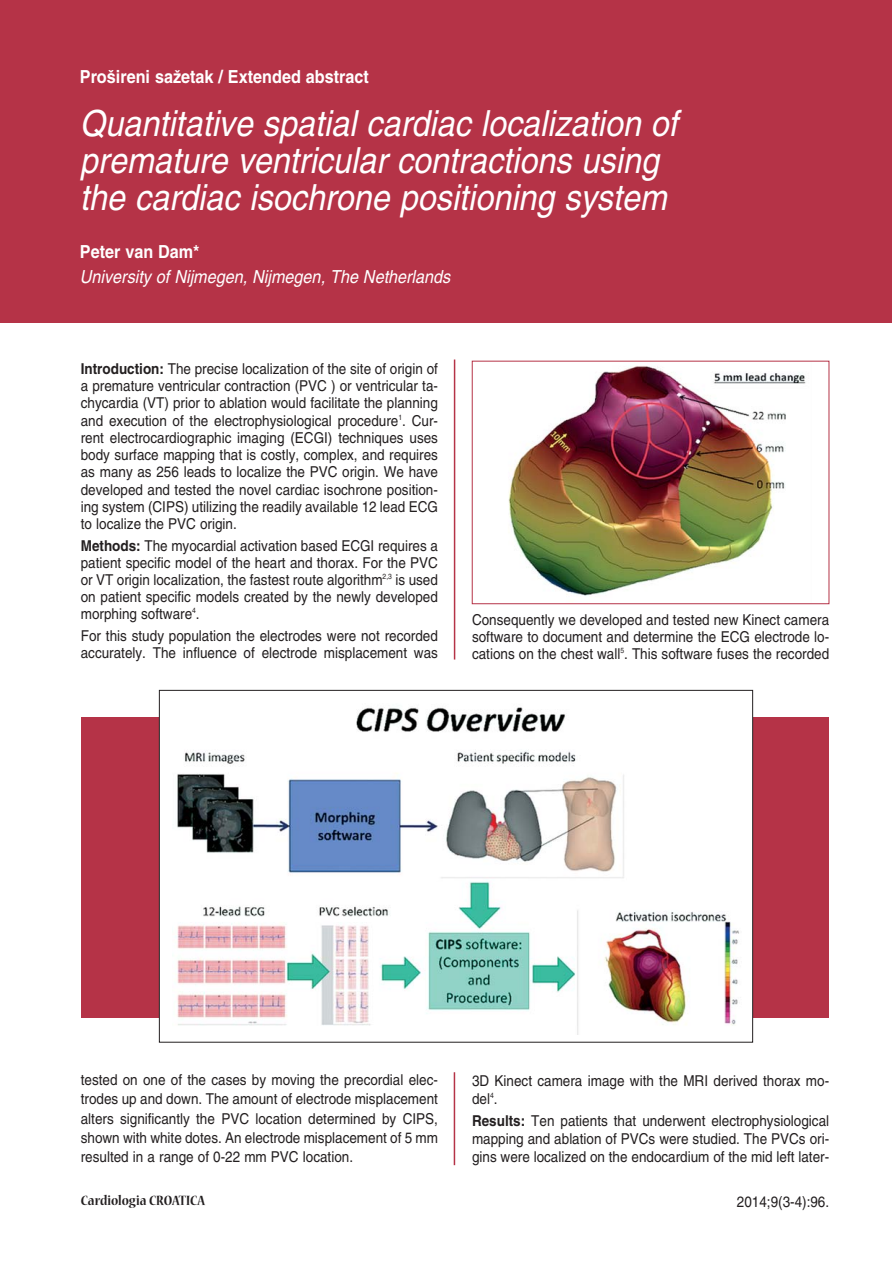
<style>
.page{position:relative;width:893px;height:1263px;background:#fff}
.page>*{position:absolute;margin:0;border:0;box-sizing:border-box;transform-origin:0 0}
.t1{font:36px/36.9px "FS Helvetica Obl";color:#fff;scale:.9 1}
.t2{font:700 18px "FS Helvetica";color:#fff;scale:.9 1}
.t3{font:18px "FS Helvetica Obl";color:#fff;scale:.9 1}
.t4{font:15px/17.2px "FS Helvetica";color:#231f20;text-align:justify;scale:.9 1}
.t5{font:700 15px "Nueva Std";color:#231f20;scale:.85 1}
.s1{font-weight:700}
</style>
<div class="page">
<div style="left:81px;top:718px;width:748px;height:300px;background:#b53347"></div>
<hr style="left:454px;top:359px;width:1px;height:300px;background:#b53347">
<div style="left:0;top:0;width:892px;height:323px;background:#b53347"></div>
<div style="left:159px;top:690px;width:594px;height:352px;background:#fff"></div>
<img style="left:175px;top:707px;width:564px;height:328px">
<img style="left:508px;top:366px;width:298px;height:230px">
<div style="left:472px;top:361px;width:357px;height:243px;border:1px solid #b53347"></div>
<hr style="left:454px;top:1072px;width:1px;height:93px;background:#b53347">
<p class="t2" style="left:80px;top:70px;width:323px">Proπireni saæetak / Extended abstract</p>
<h1 class="t1" style="left:80px;top:109px;width:666px">Quantitative spatial cardiac localization of premature ventricular contractions using the cardiac isochrone positioning system</h1>
<p class="t2" style="left:80px;top:245px;width:135px">Peter van Dam*</p>
<p class="t3" style="left:80px;top:270px;width:413px">University of Nijmegen, Nijmegen, The Netherlands</p>
<p class="t4" style="left:81px;top:362px;width:398px"><span class="s1">Introduction:</span> The precise localization of the site of origin of a premature ventricular contraction (PVC ) or ventricular ta&shy;chycardia (VT) prior to ablation would facilitate the planning and execution of the electrophysiological procedure<sup>1</sup>. Cur&shy;rent electrocardiographic imaging (ECGI) techniques uses body surface mapping that is costly, complex, and requires as many as 256 leads to localize the PVC origin. We have developed and tested the novel cardiac isochrone position&shy;ing system (CIPS) utilizing the readily available 12 lead ECG to localize the PVC origin.</p>
<p class="t4" style="left:81px;top:538px;width:398px"><span class="s1">Methods:</span> The myocardial activation based ECGI requires a patient specific model of the heart and thorax. For the PVC or VT origin localization, the fastest route algorithm<sup>2,3</sup> is used on patient specific models created by the newly developed morphing software<sup>4</sup>.</p>
<p class="t4" style="left:81px;top:629px;width:398px">For this study population the electrodes were not recorded accurately. The influence of electrode misplacement was</p>
<p class="t4" style="left:472px;top:613px;width:398px;line-height:16.8px">Consequently we developed and tested new Kinect camera software to document and determine the ECG electrode lo&shy;cations on the chest wall<sup>5</sup>. This software fuses the recorded</p>
<p class="t4" style="left:81px;top:1072px;width:398px;line-height:19.2px">tested on one of the cases by moving the precordial elec&shy;trodes up and down. The amount of electrode misplacement alters significantly the PVC location determined by CIPS, shown with white dotes. An electrode misplacement of 5 mm resulted in a range of 0-22 mm PVC location.</p>
<p class="t4" style="left:472px;top:1074px;width:398px;line-height:17.9px">3D Kinect camera image with the MRI derived thorax mo&shy;del<sup>4</sup>.</p>
<p class="t4" style="left:472px;top:1114px;width:398px;line-height:17.9px"><span class="s1">Results:</span> Ten patients that underwent electrophysiological mapping and ablation of PVCs were studied. The PVCs ori&shy;gins were localized on the endocardium of the mid left later-</p>
<p class="t5" style="left:81px;top:1194px;width:148px">Cardiologia CROATICA</p>
<p class="t4" style="left:737px;top:1195px;width:104px">2014;9(3-4):96.</p>
</div>
